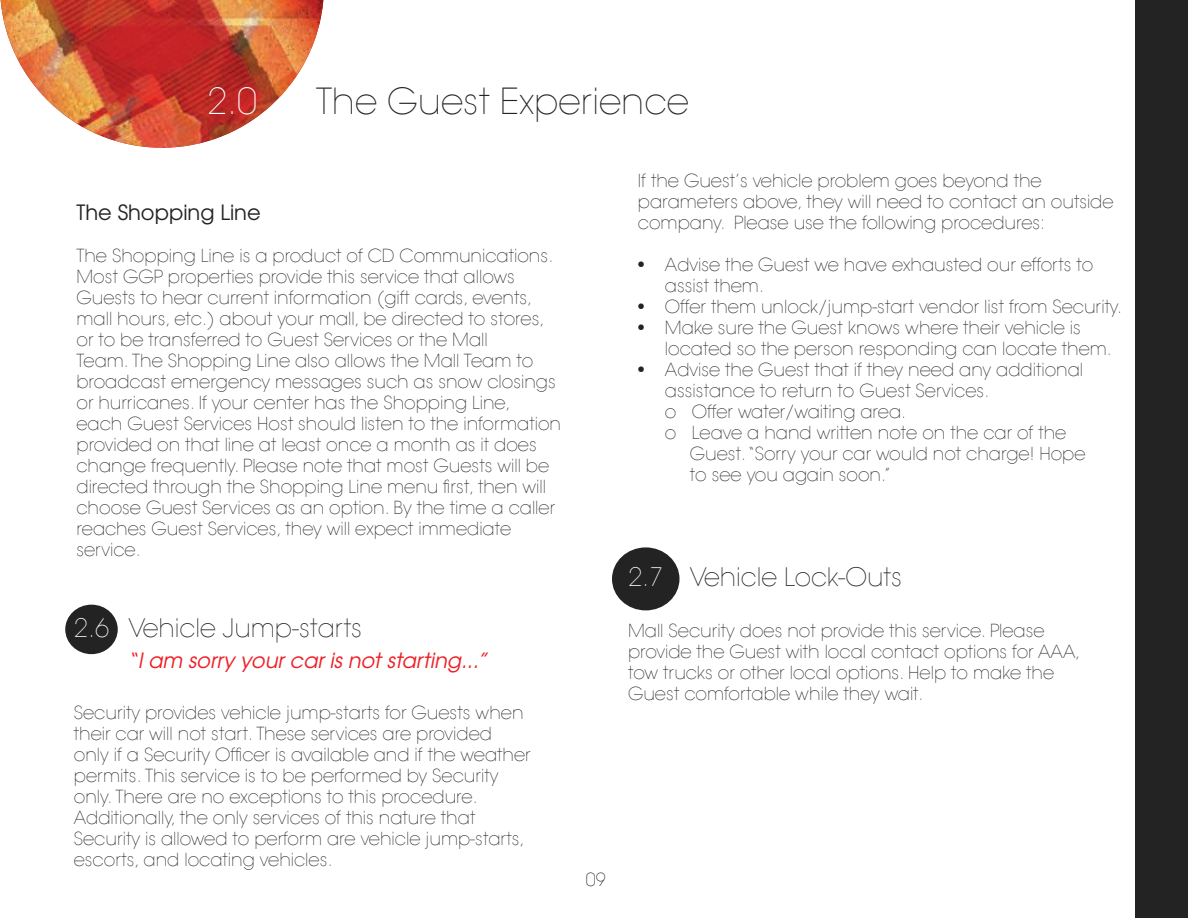
<style>
.page{position:relative;width:1188px;height:918px;background:#fff}
.page>*{position:absolute;margin:0;border:0;box-sizing:border-box;transform-origin:0 0}
.t1{font:200 36px "Avant Garde LT";color:#232323}
.t2{font:200 36px "Avant Garde LT";color:#fff}
.t3{font:200 25.5px "Avant Garde LT";color:#231f20}
.t4{font:italic 21px "Te X Gyre Adventor";color:#ee2026}
.t5{font:21px "Te X Gyre Adventor";color:#232323}
.t6{font:200 18px/21px "Avant Garde LT";color:#232323}
.t7{font:200 18px "Avant Garde LT";color:#231f20}
.s1{color:#fff}
</style>
<div class="page">
<img style="left:1px;top:0;width:322px;height:148px">
<div style="left:1136px;top:1px;width:52px;height:917px;background:#232323"></div>
<div style="left:65px;top:605px;width:53px;height:49px;background:#232323;border-radius:50%"></div>
<div style="left:612px;top:547px;width:68px;height:63px;background:#232323;border-radius:50%"></div>
<h1 class="t2" style="left:207px;top:80px;width:51px">2.0</h1>
<h1 class="t1" style="left:316px;top:80px;width:374px">The Guest Experience</h1>
<p class="t5" style="left:76px;top:195px;width:186px">The Shopping Line</p>
<p class="t6" style="left:76px;top:245px;width:486px">The Shopping Line is a product of CD Communications.<br>Most GGP properties provide this service that allows Guests to hear current information (gift cards, events, mall hours, etc.) about your mall, be directed to stores, or to be transferred to Guest Services or the Mall<br>Team. The Shopping Line also allows the Mall Team to broadcast emergency messages such as snow closings or hurricanes. If your center has the Shopping Line, each Guest Services Host should listen to the information provided on that line at least once a month as it does change frequently. Please note that most Guests will be directed through the Shopping Line menu first, then will choose Guest Services as an option. By the time a caller reaches Guest Services, they will expect immediate service.</p>
<h2 class="t3" style="left:74px;top:613px;width:290px"><span class="s1">2.6</span> Vehicle Jump-starts</h2>
<p class="t4" style="left:128px;top:643px;width:362px">“I am sorry your car is not starting...”</p>
<p class="t6" style="left:74px;top:703px;width:458px">Security provides vehicle jump-starts for Guests when their car will not start. These services are provided only if a Security Officer is available and if the weather permits. This service is to be performed by Security only. There are no exceptions to this procedure.<br>Additionally, the only services of this nature that Security is allowed to perform are vehicle jump-starts, escorts, and locating vehicles.</p>
<p class="t6" style="left:638px;top:170px;width:477px">If the Guest’s vehicle problem goes beyond the parameters above, they will need to contact an outside company. Please use the following procedures:</p>
<p class="t6" style="left:665px;top:254px;width:430px;text-indent:-27px">• Advise the Guest we have exhausted our efforts to assist them.</p>
<p class="t6" style="left:638px;top:296px;width:486px">• Offer them unlock/jump-start vendor list from Security.</p>
<p class="t6" style="left:665px;top:317px;width:448px;text-indent:-27px">• Make sure the Guest knows where their vehicle is located so the person responding can locate them.</p>
<p class="t6" style="left:638px;top:359px;width:447px">• Advise the Guest that if they need any additional</p>
<p class="t6" style="left:665px;top:380px;width:326px">assistance to return to Guest Services.</p>
<p class="t6" style="left:665px;top:401px;width:243px">o Offer water/waiting area.</p>
<p class="t6" style="left:665px;top:422px;width:403px">o Leave a hand written note on the car of the</p>
<p class="t6" style="left:690px;top:443px;width:397px">Guest. “Sorry your car would not charge! Hope</p>
<p class="t6" style="left:690px;top:464px;width:203px">to see you again soon.”</p>
<h2 class="t3" style="left:628px;top:562px;width:275px"><span class="s1">2.7</span> Vehicle Lock-Outs</h2>
<p class="t6" style="left:628px;top:621px;width:454px">Mall Security does not provide this service. Please provide the Guest with local contact options for AAA, tow trucks or other local options. Help to make the Guest comfortable while they wait.</p>
<p class="t7" style="left:586px;top:868px;width:21px">09</p>
</div>
